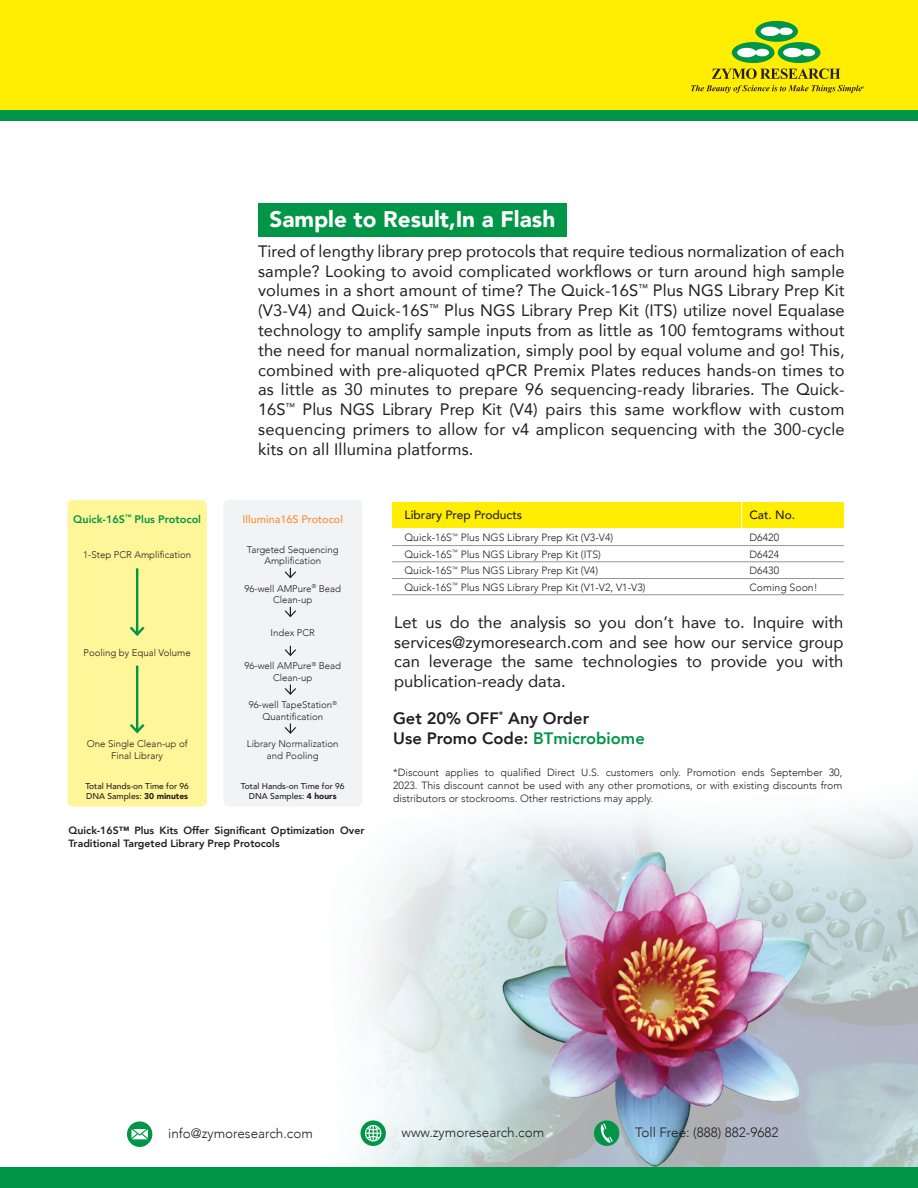
<style>
.page{position:relative;width:918px;height:1188px;background:#fff}
.page>*{position:absolute;margin:0;border:0;box-sizing:border-box;transform-origin:0 0}
.t1{font:900 22.5px "Avenir";color:#fff}
.t2{font:16.5px/19.8px "Avenir";letter-spacing:.005em;color:#231f20;text-align:justify}
.t3{font:800 16.5px/19.8px "Avenir";color:#231f20}
.t4{font:300 13.5px "Avenir";color:#231f20}
.t5{font:500 12px "Avenir";color:#231f20}
.t6{font:800 10.8px "Avenir";color:#009547}
.t7{font:500 10.8px "Avenir";color:#f69030}
.t8{font:300 10.5px/12.6px "Avenir";color:#231f20;text-align:justify}
.t9{font:800 10.5px/12.6px "Avenir";color:#231f20}
.t10{font:300 9.6px/11.6px "Avenir";color:#231f20;text-align:center}
.t11{font:500 8.4px/10.2px "Avenir";color:#231f20;text-align:center}
.s1{font-weight:900}
.s2{color:#009547}
</style>
<div class="page">
<img style="left:358px;top:805px;width:560px;height:362px">
<div style="left:258px;top:204px;width:308px;height:33px;background:#009547"></div>
<div style="left:0;top:1167px;width:918px;height:21px;background:#009547"></div>
<div style="left:0;top:109px;width:918px;height:12px;background:#009547"></div>
<div style="left:0;top:0;width:918px;height:109px;background:#ffee01"></div>
<svg style="left:712px;top:68px;width:128px;height:11px"></svg>
<div style="left:755px;top:21px;width:43px;height:21px;background:#009547;border-radius:50%"></div>
<div style="left:761px;top:27px;width:19px;height:9px;background:#fff;border-radius:50%"></div>
<div style="left:779px;top:28px;width:14px;height:7px;background:#fff;border-radius:50%"></div>
<div style="left:732px;top:42px;width:42px;height:21px;background:#009547;border-radius:50%"></div>
<div style="left:737px;top:48px;width:19px;height:9px;background:#fff;border-radius:50%"></div>
<div style="left:755px;top:49px;width:14px;height:7px;background:#fff;border-radius:50%"></div>
<div style="left:778px;top:42px;width:42px;height:21px;background:#009547;border-radius:50%"></div>
<div style="left:783px;top:48px;width:19px;height:9px;background:#fff;border-radius:50%"></div>
<div style="left:801px;top:49px;width:14px;height:7px;background:#fff;border-radius:50%"></div>
<svg style="left:691px;top:85px;width:173px;height:8px"></svg>
<svg style="left:361px;top:1120px;width:25px;height:26px"></svg>
<svg style="left:127px;top:1121px;width:25px;height:26px"></svg>
<svg style="left:594px;top:1120px;width:25px;height:26px"></svg>
<div style="left:392px;top:502px;width:452px;height:26px;background:#ffee01"></div>
<hr style="left:392px;top:545px;width:452px;height:1px;background:#939598">
<hr style="left:392px;top:561px;width:452px;height:1px;background:#939598">
<hr style="left:392px;top:578px;width:452px;height:1px;background:#939598">
<hr style="left:392px;top:594px;width:452px;height:1px;background:#939598">
<hr style="left:741px;top:495px;width:1px;height:37px;background:#fff">
<div style="left:67px;top:500px;width:140px;height:307px;background:#fff699;border-radius:5px"></div>
<div style="left:223px;top:500px;width:139px;height:307px;background:#f2f3f4;border-radius:5px"></div>
<svg style="left:284px;top:568px;width:12px;height:11px"></svg>
<hr style="left:136px;top:568px;width:2px;height:66px;background:#009547">
<svg style="left:129px;top:624px;width:16px;height:12px"></svg>
<hr style="left:136px;top:666px;width:2px;height:66px;background:#009547">
<svg style="left:129px;top:721px;width:16px;height:13px"></svg>
<svg style="left:284px;top:607px;width:12px;height:11px"></svg>
<svg style="left:284px;top:646px;width:12px;height:11px"></svg>
<svg style="left:284px;top:685px;width:12px;height:10px"></svg>
<svg style="left:284px;top:724px;width:12px;height:10px"></svg>
<p class="t6" style="left:73px;top:511px;width:129px">Quick-16S<sup>™</sup> Plus Protocol</p>
<p class="t10" style="left:83px;top:549px;width:109px">1-Step PCR Amplification</p>
<p class="t10" style="left:83px;top:647px;width:109px">Pooling by Equal Volume</p>
<p class="t10" style="left:87px;top:738px;width:102px">One Single Clean-up of<br>Final Library</p>
<p class="t11" style="left:85px;top:780px;width:105px;text-align:left">Total Hands-on Time for 96<br>DNA Samples: <span class="s1">30 minutes</span></p>
<h1 class="t1" style="left:269px;top:200px;width:287px">Sample to Result,In a Flash</h1>
<p class="t2" style="left:258px;top:241px;width:588px">Tired of lengthy library prep protocols that require tedious normalization of each sample? Looking to avoid complicated workflows or turn around high sample volumes in a short amount of time? The Quick-16S<sup>™</sup> Plus NGS Library Prep Kit (V3-V4) and Quick-16S<sup>™</sup> Plus NGS Library Prep Kit (ITS) utilize novel Equalase technology to amplify sample inputs from as little as 100 femtograms without the need for manual normalization, simply pool by equal volume and go! This, combined with pre-aliquoted qPCR Premix Plates reduces hands-on times to as little as 30 minutes to prepare 96 sequencing-ready libraries. The Quick-16S<sup>™</sup> Plus NGS Library Prep Kit (V4) pairs this same workflow with custom sequencing primers to allow for v4 amplicon sequencing with the 300-cycle kits on all Illumina platforms.</p>
<p class="t7" style="left:243px;top:510px;width:102px">Illumina16S Protocol</p>
<p class="t10" style="left:247px;top:544px;width:93px">Targeted Sequencing<br>Amplification</p>
<p class="t10" style="left:245px;top:583px;width:98px">96-well AMPure<sup>®</sup> Bead<br>Clean-up</p>
<p class="t10" style="left:271px;top:627px;width:46px">Index PCR</p>
<p class="t10" style="left:245px;top:660px;width:98px">96-well AMPure<sup>®</sup> Bead<br>Clean-up</p>
<p class="t10" style="left:249px;top:699px;width:90px">96-well TapeStation<sup>®<br></sup>Quantification</p>
<p class="t10" style="left:247px;top:738px;width:93px">Library Normalization and Pooling</p>
<p class="t11" style="left:241px;top:780px;width:105px">Total Hands-on Time for 96<br>DNA Samples: <span class="s1">4 hours</span></p>
<p class="t5" style="left:405px;top:505px;width:119px">Library Prep Products</p>
<p class="t5" style="left:750px;top:505px;width:47px">Cat. No.</p>
<p class="t8" style="left:405px;top:531px;width:210px">Quick-16S<sup>™</sup> Plus NGS Library Prep Kit (V3-V4)</p>
<p class="t8" style="left:750px;top:531px;width:31px">D6420</p>
<p class="t8" style="left:405px;top:548px;width:198px">Quick-16S<sup>™</sup> Plus NGS Library Prep Kit (ITS)</p>
<p class="t8" style="left:750px;top:548px;width:31px">D6424</p>
<p class="t8" style="left:405px;top:564px;width:195px">Quick-16S<sup>™</sup> Plus NGS Library Prep Kit (V4)</p>
<p class="t8" style="left:750px;top:564px;width:31px">D6430</p>
<p class="t8" style="left:405px;top:581px;width:243px">Quick-16S<sup>™</sup> Plus NGS Library Prep Kit (V1-V2, V1-V3)</p>
<p class="t8" style="left:750px;top:581px;width:70px">Coming Soon!</p>
<p class="t2" style="left:394px;top:612px;width:451px">Let us do the analysis so you don’t have to. Inquire with services@zymoresearch.com and see how our service group can leverage the same technologies to provide you with publication-ready data.</p>
<p class="t3" style="left:393px;top:708px;width:253px">Get 20% OFF<sup>*</sup> Any Order<br>Use Promo Code: <span class="s2">BTmicrobiome</span></p>
<p class="t8" style="left:393px;top:767px;width:451px">*Discount applies to qualified Direct U.S. customers only. Promotion ends September 30, 2023. This discount cannot be used with any other promotions, or with existing discounts from distributors or stockrooms. Other restrictions may apply.</p>
<p class="t9" style="left:69px;top:824px;width:297px">Quick-16S™ Plus Kits Offer Significant Optimization Over<br>Traditional Targeted Library Prep Protocols</p>
<p class="t4" style="left:168px;top:1125px;width:146px">info@zymoresearch.com</p>
<p class="t4" style="left:402px;top:1124px;width:144px">www.zymoresearch.com</p>
<p class="t4" style="left:635px;top:1124px;width:145px">Toll Free: (888) 882-9682</p>
</div>
